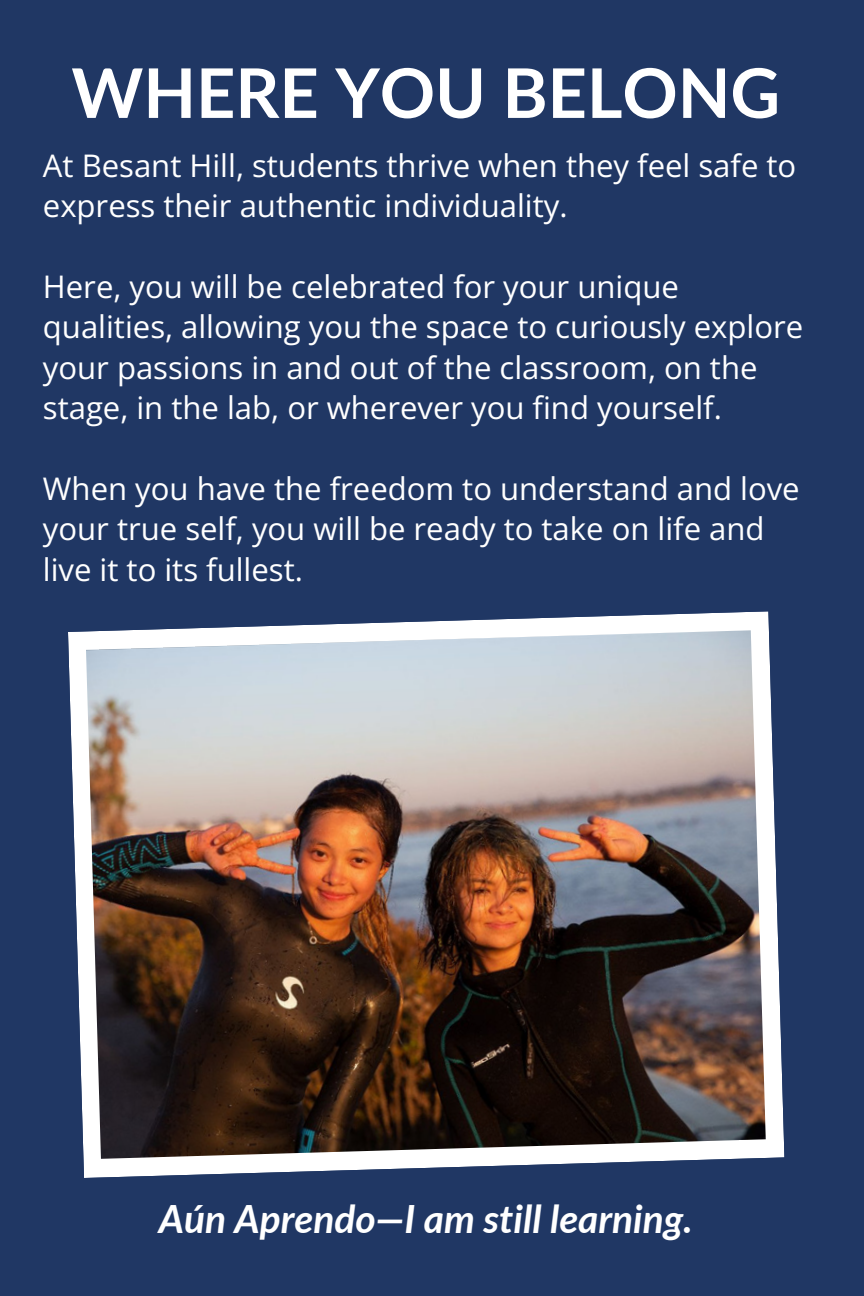
<style>
.page{position:relative;width:864px;height:1296px;background:#203764}
.page>*{position:absolute;margin:0;border:0;box-sizing:border-box;transform-origin:0 0}
.t1{font:700 68.4px "Lato";color:#fff}
.t2{font:italic 700 39px "Lato";color:#fff}
.t3{font:31.2px/40.4px "Open Sans";color:#fff}
</style>
<div class="page">
<svg style="left:68px;top:611px;width:716px;height:567px"></svg>
<img style="left:86px;top:630px;width:680px;height:529px">
<p class="t1" style="left:71px;top:50px;width:710px">WHERE YOU BELONG</p>
<p class="t3" style="left:43px;top:144px;width:755px">At Besant Hill, students thrive when they feel safe to express their authentic individuality.</p>
<p class="t3" style="left:43px;top:266px;width:762px">Here, you will be celebrated for your unique qualities, allowing you the space to curiously explore your passions in and out of the classroom, on the stage, in the lab, or wherever you find yourself.</p>
<p class="t3" style="left:43px;top:468px;width:758px">When you have the freedom to understand and love your true self, you will be ready to take on life and live it to its fullest.</p>
<p class="t2" style="left:159px;top:1195px;width:535px">Aún Aprendo—I am still learning.</p>
</div>
